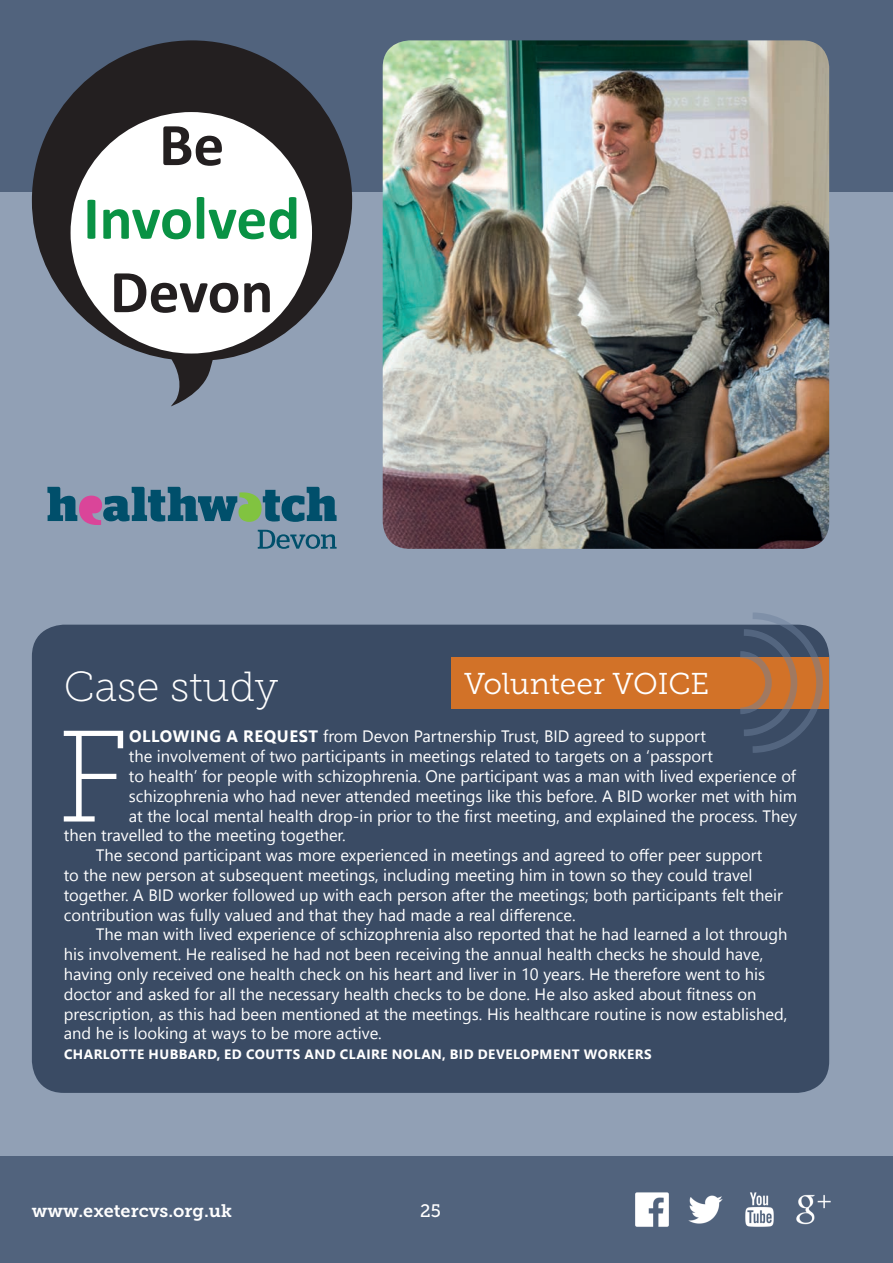
<style>
.page{position:relative;width:893px;height:1263px;background:#91a0b5}
.page>*{position:absolute;margin:0;border:0;box-sizing:border-box;transform-origin:0 0}
.t1{font:129.6px "Museo Slab 100";color:#fff}
.t2{font:42px "Museo Slab 100";color:#fff}
.t3{font:30px "Museo Slab 300";color:#fff}
.t4{font:18px "Museo Slab 700";color:#fff}
.t5{font:18px "Museo Slab 500";color:#fff}
.t6{font:16.5px "Segoe UI";color:#fff}
.t7{font:700 13.5px "Segoe UI";letter-spacing:.035em;color:#fff}
.s1{font-weight:700}
</style>
<div class="page">
<div style="left:0;top:0;width:893px;height:191px;background:#51637d"></div>
<div style="left:0;top:1157px;width:893px;height:106px;background:#51637d"></div>
<img style="left:635px;top:1192px;width:196px;height:35px">
<img style="left:383px;top:40px;width:446px;height:509px">
<svg style="left:32px;top:40px;width:320px;height:366px"></svg>
<div style="left:71px;top:112px;width:241px;height:241px;background:#fff;border-radius:50%"></div>
<svg style="left:244px;top:283px;width:26px;height:29px"></svg>
<svg style="left:197px;top:197px;width:99px;height:42px"></svg>
<svg style="left:163px;top:126px;width:59px;height:40px"></svg>
<svg style="left:114px;top:273px;width:124px;height:40px"></svg>
<svg style="left:103px;top:209px;width:88px;height:30px"></svg>
<svg style="left:87px;top:200px;width:8px;height:39px"></svg>
<div style="left:32px;top:625px;width:797px;height:468px;background:#3a4b64;border-radius:32px"></div>
<div style="left:451px;top:657px;width:378px;height:51px;background:#d27228"></div>
<svg style="left:739px;top:613px;width:85px;height:140px"></svg>
<svg style="left:47px;top:487px;width:290px;height:62px"></svg>
<h2 class="t2" style="left:64px;top:664px;width:216px">Case study</h2>
<h1 class="t1" style="left:57px;top:707px;width:73px">F</h1>
<p class="t6" style="left:129px;top:723px;width:578px"><span class="s1">OLLOWING A REQUEST</span> from Devon Partnership Trust, BID agreed to support</p>
<h3 class="t3" style="left:464px;top:667px;width:247px">Volunteer VOICE</h3>
<p class="t6" style="left:129px;top:743px;width:586px">the involvement of two participants in meetings related to targets on a ‘passport</p>
<p class="t6" style="left:129px;top:763px;width:668px">to health’ for people with schizophrenia. One participant was a man with lived experience of</p>
<p class="t6" style="left:129px;top:782px;width:670px">schizophrenia who had never attended meetings like this before. A BID worker met with him</p>
<p class="t6" style="left:129px;top:802px;width:670px">at the local mental health drop-in prior to the first meeting, and explained the process. They</p>
<p class="t6" style="left:64px;top:822px;width:283px">then travelled to the meeting together.</p>
<p class="t6" style="left:96px;top:842px;width:668px">The second participant was more experienced in meetings and agreed to offer peer support</p>
<p class="t6" style="left:64px;top:862px;width:690px">to the new person at subsequent meetings, including meeting him in town so they could travel</p>
<p class="t6" style="left:64px;top:881px;width:721px">together. A BID worker followed up with each person after the meetings; both participants felt their</p>
<p class="t6" style="left:64px;top:901px;width:513px">contribution was fully valued and that they had made a real difference.</p>
<p class="t6" style="left:96px;top:921px;width:693px">The man with lived experience of schizophrenia also reported that he had learned a lot through</p>
<p class="t6" style="left:64px;top:941px;width:701px">his involvement. He realised he had not been receiving the annual health checks he should have,</p>
<p class="t6" style="left:64px;top:961px;width:703px">having only received one health check on his heart and liver in 10 years. He therefore went to his</p>
<p class="t6" style="left:64px;top:980px;width:694px">doctor and asked for all the necessary health checks to be done. He also asked about fitness on</p>
<p class="t6" style="left:64px;top:1000px;width:725px">prescription, as this had been mentioned at the meetings. His healthcare routine is now established,</p>
<p class="t6" style="left:64px;top:1020px;width:320px">and he is looking at ways to be more active.</p>
<p class="t7" style="left:64px;top:1043px;width:589px">CHARLOTTE HUBBARD, ED COUTTS AND CLAIRE NOLAN, BID DEVELOPMENT WORKERS</p>
<p class="t4" style="left:32px;top:1200px;width:202px">www.exetercvs.org.uk</p>
<p class="t5" style="left:420px;top:1200px;width:22px">25</p>
</div>
